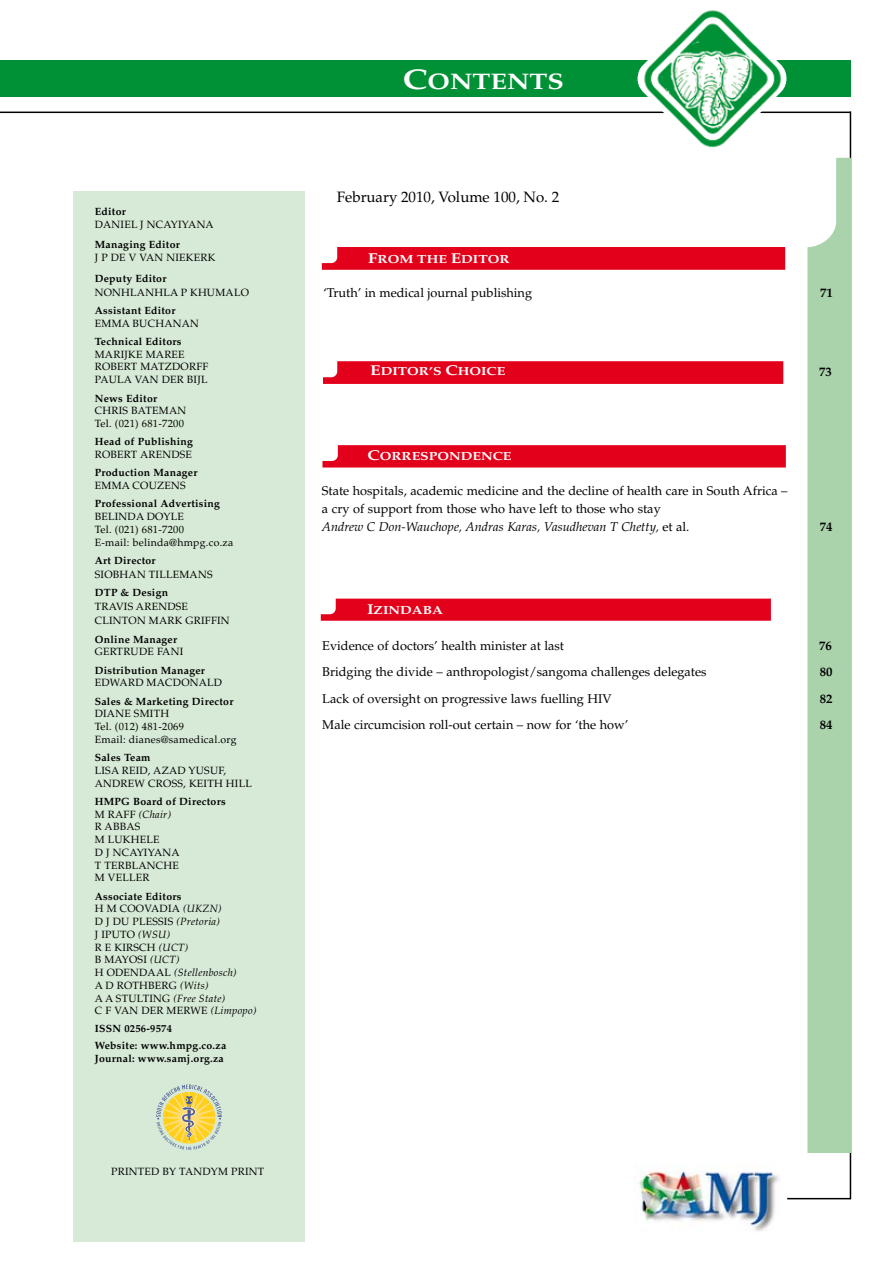
<style>
.page{position:relative;width:893px;height:1263px;background:#fff}
.page>*{position:absolute;margin:0;border:0;box-sizing:border-box;transform-origin:0 0}
.t1{font:700 22.5px "Palatino";color:#fff;scale:1.2 1}
.t2{font:15px "Palatino";color:#000}
.t3{font:12.75px/18px "Palatino";color:#000}
.t4{font:700 12.75px "Palatino";color:#000}
.t5{font:700 11.7px "Palatino";color:#fff;scale:1.2 1}
.t6{font:10.5px/12.8px "Palatino";letter-spacing:.025em;color:#000}
.t7{font:700 10.5px/17px "Palatino";letter-spacing:.025em;color:#000}
.s1{font-weight:700}
.s2{font-style:italic}
.s3{font-size:28.5px}
.s4{font-size:14.25px}
</style>
<div class="page">
<div style="left:73px;top:191px;width:232px;height:1050px;background:#d7ead7"></div>
<hr style="left:850px;top:111px;width:1px;height:1088px;background:#000">
<hr style="left:787px;top:1198px;width:64px;height:1px;background:#000">
<div style="left:0;top:60px;width:850px;height:37px;background:#009036"></div>
<hr style="left:0;top:112px;width:850px;height:1px;background:#000">
<img style="left:634px;top:1163px;width:145px;height:69px">
<img style="left:637px;top:10px;width:149px;height:138px">
<svg style="left:807px;top:158px;width:43px;height:994px;background:#afd5b1"></svg>
<div style="left:322px;top:445px;width:465px;height:23px;background:#ef7381"></div>
<div style="left:322px;top:445px;width:464px;height:22px;background:#e2001a"></div>
<div style="left:323px;top:361px;width:460px;height:22px;background:#e2001a"></div>
<div style="left:322px;top:247px;width:463px;height:22px;background:#e2001a"></div>
<svg style="left:321px;top:599px;width:450px;height:22px;background:#e20822"></svg>
<svg style="left:156px;top:1084px;width:66px;height:66px"></svg>
<p class="t7" style="left:95px;top:203px;width:33px">Editor</p>
<p class="t6" style="left:95px;top:218px;width:121px">Daniel J Ncayiyana</p>
<p class="t7" style="left:95px;top:237px;width:87px">Managing Editor</p>
<p class="t6" style="left:95px;top:251px;width:122px">j p de v van niekerk</p>
<p class="t7" style="left:95px;top:270px;width:73px">Deputy Editor</p>
<p class="t6" style="left:95px;top:286px;width:45px">NONHLAN</p>
<p class="t6" style="left:154px;top:286px;width:96px">HLA p KHUMALO</p>
<p class="t7" style="left:95px;top:302px;width:82px">Assistant Editor</p>
<p class="t6" style="left:95px;top:317px;width:10px">Emm</p>
<p class="t6" style="left:122px;top:317px;width:79px">a Buchanan</p>
<p class="t7" style="left:95px;top:333px;width:88px">Technical Editors</p>
<p class="t6" style="left:95px;top:348px;width:115px">Marijke Maree<br>ROBERT MATZDORFF paula van der bijl</p>
<p class="t7" style="left:95px;top:390px;width:64px">News Editor</p>
<p class="t6" style="left:95px;top:404px;width:93px">chris bateman<br>Tel. (021) 681-7200</p>
<p class="t7" style="left:95px;top:433px;width:100px">Head of Publishing</p>
<p class="t6" style="left:95px;top:448px;width:99px">robert arendse</p>
<p class="t7" style="left:95px;top:464px;width:104px">Production Manager</p>
<p class="t6" style="left:95px;top:479px;width:55px">emma couz</p>
<p class="t6" style="left:165px;top:479px;width:23px">ens</p>
<p class="t7" style="left:95px;top:495px;width:127px">Professional Advertising</p>
<p class="t6" style="left:95px;top:510px;width:15px">BELIN</p>
<p class="t6" style="left:95px;top:510px;width:140px;text-indent:33px">DA DOYLE<br>Tel. (021) 681-7200<br>E-mail: belinda@hmpg.co.za</p>
<p class="t7" style="left:95px;top:552px;width:62px">Art Director</p>
<p class="t6" style="left:95px;top:568px;width:19px">siobh</p>
<p class="t6" style="left:129px;top:568px;width:34px">an TILLE</p>
<p class="t6" style="left:179px;top:568px;width:19px">MANS</p>
<p class="t7" style="left:95px;top:584px;width:75px">DTP &amp; Design</p>
<p class="t6" style="left:95px;top:600px;width:14px">TRAVIS</p>
<p class="t6" style="left:136px;top:600px;width:9px">AREN</p>
<p class="t6" style="left:167px;top:600px;width:16px">DSE</p>
<p class="t6" style="left:95px;top:614px;width:8px">CLIN</p>
<p class="t6" style="left:122px;top:614px;width:103px">TON marK GRIFFIN</p>
<p class="t7" style="left:95px;top:631px;width:84px">Online Manager</p>
<p class="t6" style="left:95px;top:645px;width:76px">GERTRUDE FANI</p>
<p class="t7" style="left:95px;top:662px;width:112px">Distribution Manager</p>
<p class="t6" style="left:95px;top:676px;width:127px">edward macdonald</p>
<p class="t7" style="left:95px;top:693px;width:140px">Sales &amp; Marketing Director</p>
<p class="t6" style="left:95px;top:707px;width:143px">diane smith<br>Tel. (012) 481-2069<br>Email: dianes@samedical.org</p>
<p class="t7" style="left:95px;top:749px;width:57px">Sales Team</p>
<p class="t6" style="left:95px;top:764px;width:7px">LISA</p>
<p class="t6" style="left:95px;top:764px;width:147px;text-indent:27px">REID, AZAD YUSUF,<br>Andrew Cross, KEITH HILL</p>
<p class="t6" style="left:95px;top:795px;width:132px"><span class="s1">HMPG Board of Directors<br></span>M RAFF <span class="s2">(Chair)<br></span>R ABBAS<br>M LUKHELE<br>D J NCAYIYANA<br>T TERBLANC</p>
<p class="t6" style="left:164px;top:859px;width:16px">HE</p>
<p class="t6" style="left:95px;top:872px;width:56px">m veller</p>
<p class="t7" style="left:95px;top:888px;width:88px">Associate Editors</p>
<p class="t6" style="left:95px;top:903px;width:34px">H M Coo</p>
<p class="t6" style="left:95px;top:903px;width:128px;text-indent:50px">vadia <span class="s2">(UKZN)<br></span>D J du Plessis <span class="s2">(Pretoria)<br></span>J Iputo</p>
<p class="t6" style="left:95px;top:928px;width:143px;text-indent:43px"><span class="s2">(WSU)<br></span>R E Kirsch <span class="s2">(UCT)<br></span>B Mayosi <span class="s2">(UCT)<br></span>H Odendaal <span class="s2">(Stellenbosch)<br></span>A D Rothb</p>
<p class="t6" style="left:95px;top:979px;width:163px;text-indent:60px">erg <span class="s2">(Wits)<br></span>A A STULTING <span class="s2">(Free State)<br></span>C F van der Merwe <span class="s2">(Limpopo)</span></p>
<p class="t7" style="left:95px;top:1020px;width:133px">ISSN 0256-9574<br>Website: www.hmpg.co.za</p>
<p class="t7" style="left:95px;top:1050px;width:131px">Journal: www.samj.org.za</p>
<p class="t6" style="left:111px;top:1165px;width:152px">printed by tandym print</p>
<h1 class="t1" style="left:403px;top:68px;width:136px"><span class="s3">C</span>ONTENTS</h1>
<h2 class="t2" style="left:337px;top:188px;width:224px">February 2010, Volume 100, No. 2</h2>
<p class="t5" style="left:368px;top:253px;width:119px"><span class="s4">F</span>ROM THE <span class="s4">E</span>DITOR</p>
<p class="t3" style="left:323px;top:284px;width:210px">‘Truth’ in medical journal publishing</p>
<p class="t4" style="left:820px;top:285px;width:14px">71</p>
<p class="t5" style="left:370px;top:364px;width:114px"><span class="s4">E</span>DITOR’S <span class="s4">C</span>HOICE</p>
<p class="t4" style="left:819px;top:364px;width:14px">73</p>
<p class="t5" style="left:367px;top:450px;width:122px"><span class="s4">C</span>ORRESPONDENCE</p>
<p class="t3" style="left:322px;top:482px;width:467px">State hospitals, academic medicine and the decline of health care in South Africa – a cry of support from those who have left to those who stay<br><span class="s2">Andrew C Don-Wauchope, Andras Karas, Vasudhevan T Chetty,</span> et al.</p>
<p class="t5" style="left:367px;top:603px;width:65px"><span class="s4">I</span>ZINDABA</p>
<p class="t4" style="left:820px;top:519px;width:14px">74</p>
<p class="t3" style="left:322px;top:637px;width:243px">Evidence of doctors’ health minister at last</p>
<p class="t4" style="left:819px;top:638px;width:14px">76</p>
<p class="t3" style="left:322px;top:663px;width:386px">Bridging the divide – anthropologist/sangoma challenges delegates</p>
<p class="t4" style="left:820px;top:664px;width:14px">80</p>
<p class="t3" style="left:322px;top:690px;width:284px">Lack of oversight on progressive laws fuelling HIV</p>
<p class="t4" style="left:820px;top:691px;width:14px">82</p>
<p class="t3" style="left:322px;top:716px;width:308px">Male circumcision roll-out certain – now for ‘the how’</p>
<p class="t4" style="left:820px;top:717px;width:14px">84</p>
</div>
